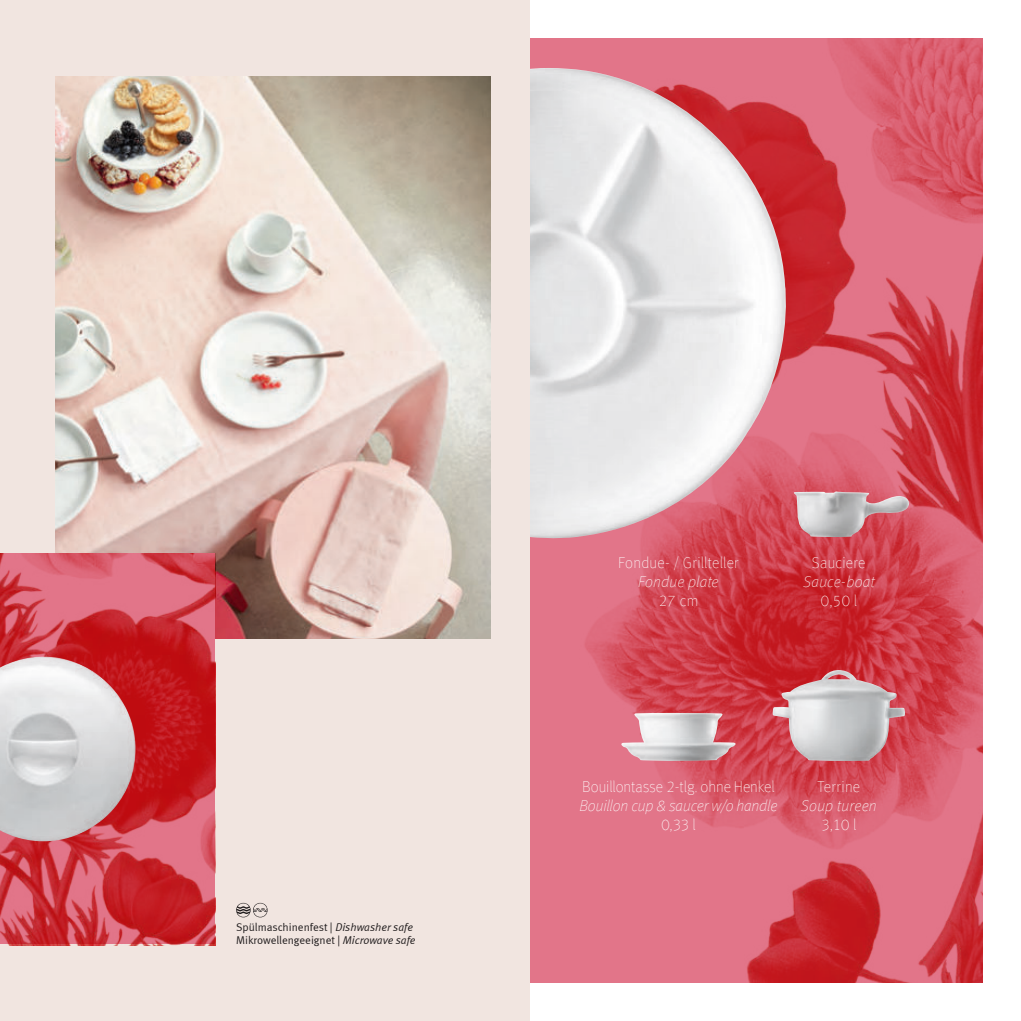
<style>
.page{position:relative;width:1021px;height:1021px;background:#fff}
.page>*{position:absolute;margin:0;border:0;box-sizing:border-box;transform-origin:0 0}
.t1{font:100 15.75px "Meta Offc";letter-spacing:.01em;color:#fff}
.t2{font:italic 100 15.75px "Meta Offc";color:#fff}
.t3{font:11.25px/13.5px "Meta Normal LF";color:#231f20}
.s1{font-family:"Meta Normal";font-style:italic}
</style>
<div class="page">
<img style="left:529px;top:38px;width:453px;height:944px">
<img style="left:529px;top:68px;width:259px;height:472px">
<img style="left:772px;top:670px;width:133px;height:91px">
<img style="left:621px;top:713px;width:114px;height:49px">
<img style="left:793px;top:491px;width:116px;height:46px">
<div style="left:0;top:0;width:529px;height:1020px;background:#f1e5e0"></div>
<svg style="left:236px;top:902px;width:31px;height:15px"></svg>
<img style="left:55px;top:77px;width:436px;height:561px">
<img style="left:0;top:553px;width:215px;height:392px">
<img style="left:0;top:656px;width:136px;height:185px">
<p class="t3" style="left:236px;top:921px;width:181px">Spülmaschinenfest | <span class="s1">Dishwasher safe<br></span>Mikrowellengeeignet | <span class="s1">Microwave safe</span></p>
<p class="t1" style="left:618px;top:556px;width:122px">Fondue- / Grillteller</p>
<p class="t2" style="left:638px;top:575px;width:82px">Fondue plate</p>
<p class="t1" style="left:658px;top:594px;width:41px">27 cm</p>
<p class="t1" style="left:812px;top:556px;width:55px">Sauciere</p>
<p class="t2" style="left:803px;top:575px;width:73px">Sauce-boat</p>
<p class="t1" style="left:820px;top:594px;width:38px">0,50 l</p>
<p class="t1" style="left:582px;top:779px;width:194px">Bouillontasse 2-tlg. ohne Henkel</p>
<p class="t2" style="left:579px;top:798px;width:200px">Bouillon cup &amp; saucer w/o handle</p>
<p class="t1" style="left:661px;top:817px;width:36px">0,33 l</p>
<p class="t1" style="left:817px;top:779px;width:44px">Terrine</p>
<p class="t2" style="left:800px;top:798px;width:77px">Soup tureen</p>
<p class="t1" style="left:821px;top:817px;width:37px">3,10 l</p>
</div>
